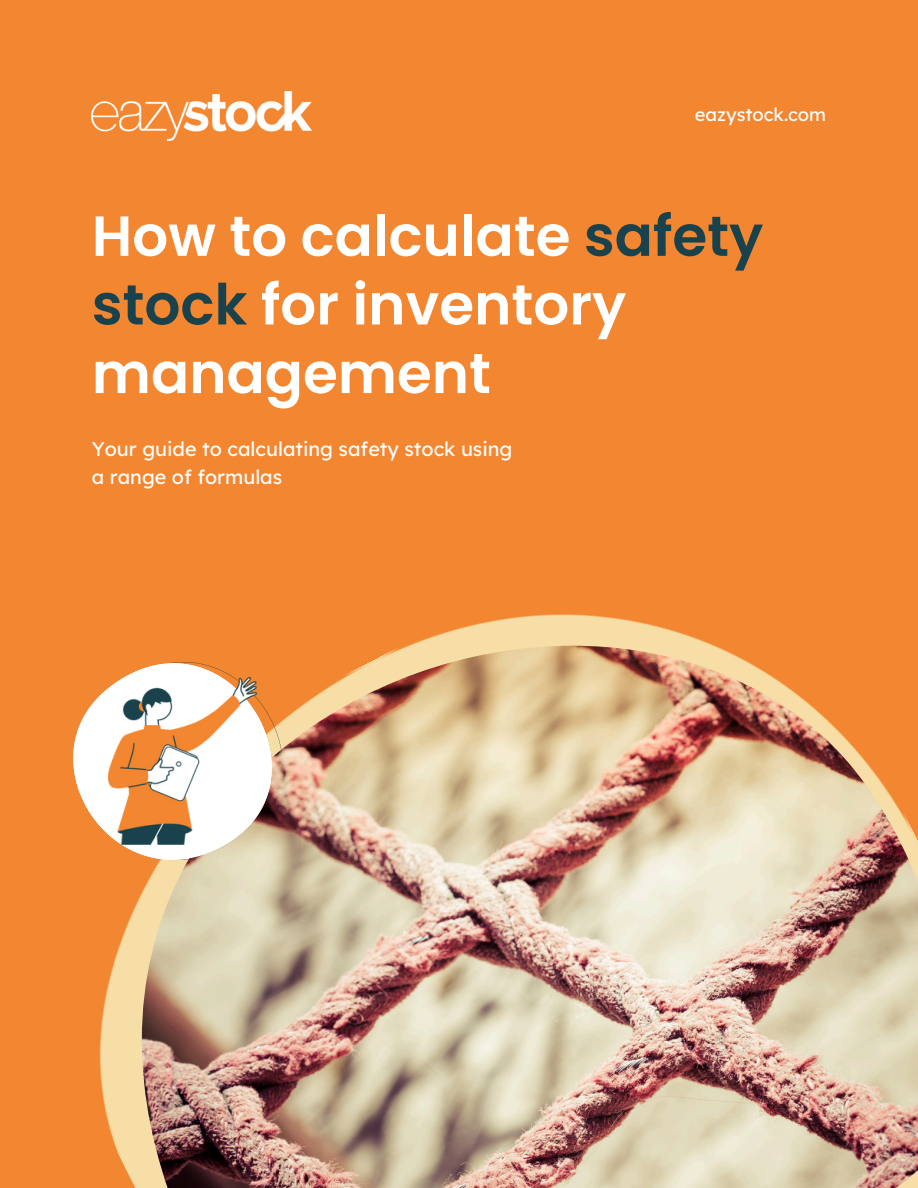
<style>
.page{position:relative;width:918px;height:1188px;background:#f38630}
.page>*{position:absolute;margin:0;border:0;box-sizing:border-box;transform-origin:0 0}
.t1{font:600 56.4px/68.7px "Poppins";color:#fff}
.t2{font:19.8px/27.5px "Lexend";color:#fff}
.t3{font:18.3px "Lexend";color:#fff}
.s1{color:#1a424c}
</style>
<div class="page">
<img style="left:92px;top:92px;width:219px;height:48px">
<img style="left:99px;top:614px;width:616px;height:574px">
<img style="left:142px;top:646px;width:776px;height:542px">
<img style="left:73px;top:664px;width:198px;height:196px">
<img style="left:108px;top:677px;width:148px;height:168px">
<p class="t3" style="left:695px;top:103px;width:133px">eazystock.com</p>
<p class="t1" style="left:92px;top:202px;width:673px">How to calculate <span class="s1">safety stock</span> for inventory management</p>
<p class="t2" style="left:92px;top:435px;width:422px">Your guide to calculating safety stock using a range of formulas</p>
</div>
